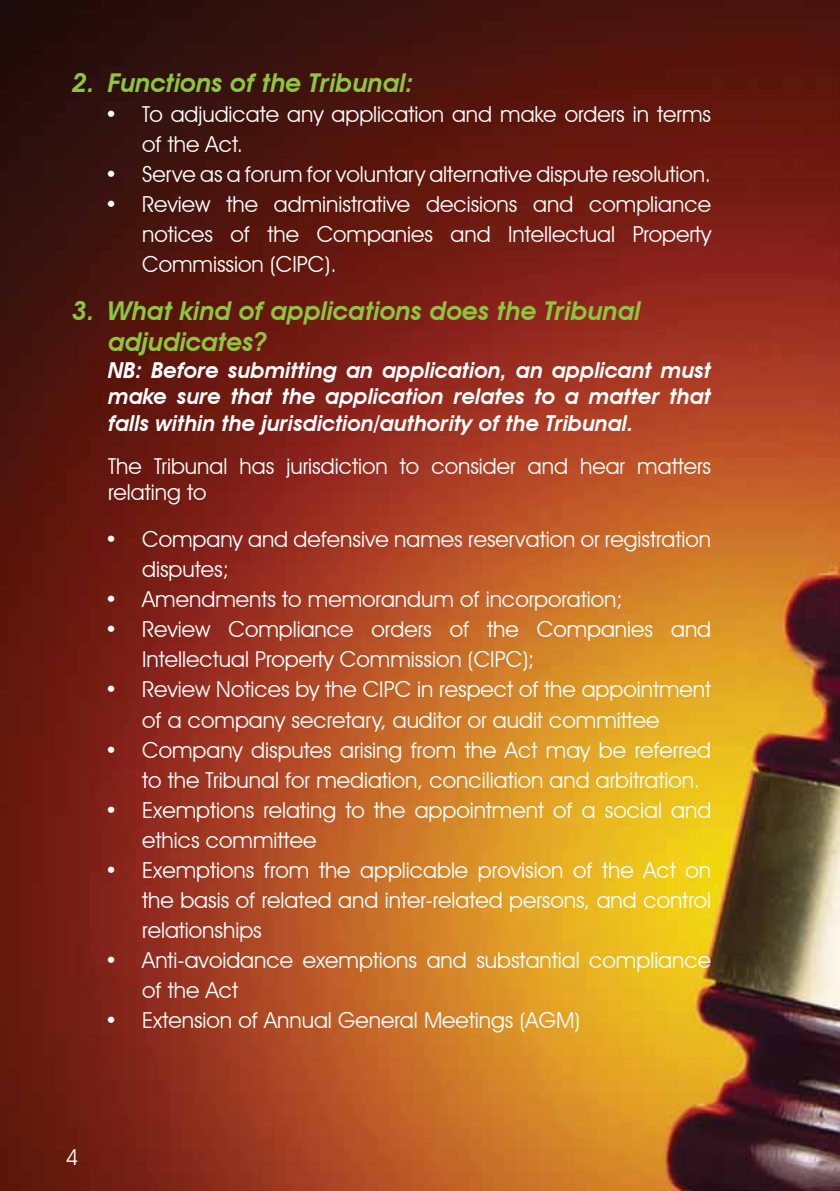
<style>
.page{position:relative;width:840px;height:1191px;background:#fff}
.page>*{position:absolute;margin:0;border:0;box-sizing:border-box;transform-origin:0 0}
.t1{font:italic 600 26px/31.2px "Avant Garde IT Cby BT";color:#8dc63f}
.t2{font:22px/30px "Avant Garde IT Cby BT";color:#fff}
.t3{font:italic 600 22px/26.4px "Avant Garde IT Cby BT";color:#fff;text-align:justify}
</style>
<div class="page">
<img style="left:0;top:0;width:839px;height:1191px">
<p class="t1" style="left:72px;top:67px;width:343px">2. Functions of the Tribunal:</p>
<p class="t2" style="left:142px;top:99px;width:570px;text-indent:-36px">• To adjudicate any application and make orders in terms of the Act.</p>
<p class="t2" style="left:106px;top:159px;width:606px">• Serve as a forum for voluntary alternative dispute resolution.</p>
<p class="t2" style="left:142px;top:189px;width:570px;text-align:justify;text-indent:-36px">• Review the administrative decisions and compliance notices of the Companies and Intellectual Property Commission (CIPC).</p>
<p class="t1" style="left:108px;top:295px;width:533px;text-indent:-36px">3. What kind of applications does the Tribunal adjudicates?</p>
<p class="t3" style="left:108px;top:356px;width:604px">NB: Before submitting an application, an applicant must make sure that the application relates to a matter that falls within the jurisdiction/authority of the Tribunal.</p>
<p class="t2" style="left:108px;top:453px;width:604px;line-height:26.4px">The Tribunal has jurisdiction to consider and hear matters relating to</p>
<p class="t2" style="left:142px;top:524px;width:570px;text-indent:-36px">• Company and defensive names reservation or registration disputes;</p>
<p class="t2" style="left:106px;top:584px;width:518px">• Amendments to memorandum of incorporation;</p>
<p class="t2" style="left:142px;top:614px;width:570px;text-indent:-36px">• Review Compliance orders of the Companies and<br>Intellectual Property Commission (CIPC);</p>
<p class="t2" style="left:142px;top:674px;width:570px;text-indent:-36px">• Review Notices by the CIPC in respect of the appointment of a company secretary, auditor or audit committee</p>
<p class="t2" style="left:142px;top:734px;width:570px;text-indent:-36px">• Company disputes arising from the Act may be referred to the Tribunal for mediation, conciliation and arbitration.</p>
<p class="t2" style="left:142px;top:794px;width:570px;text-indent:-36px">• Exemptions relating to the appointment of a social and ethics committee</p>
<p class="t2" style="left:142px;top:854px;width:570px;text-align:justify;text-indent:-36px">• Exemptions from the applicable provision of the Act on the basis of related and inter-related persons, and control relationships</p>
<p class="t2" style="left:142px;top:944px;width:570px;text-indent:-36px">• Anti-avoidance exemptions and substantial compliance of the Act</p>
<p class="t2" style="left:106px;top:1004px;width:475px">• Extension of Annual General Meetings (AGM)</p>
<p class="t2" style="left:66px;top:1142px;width:14px">4</p>
</div>
